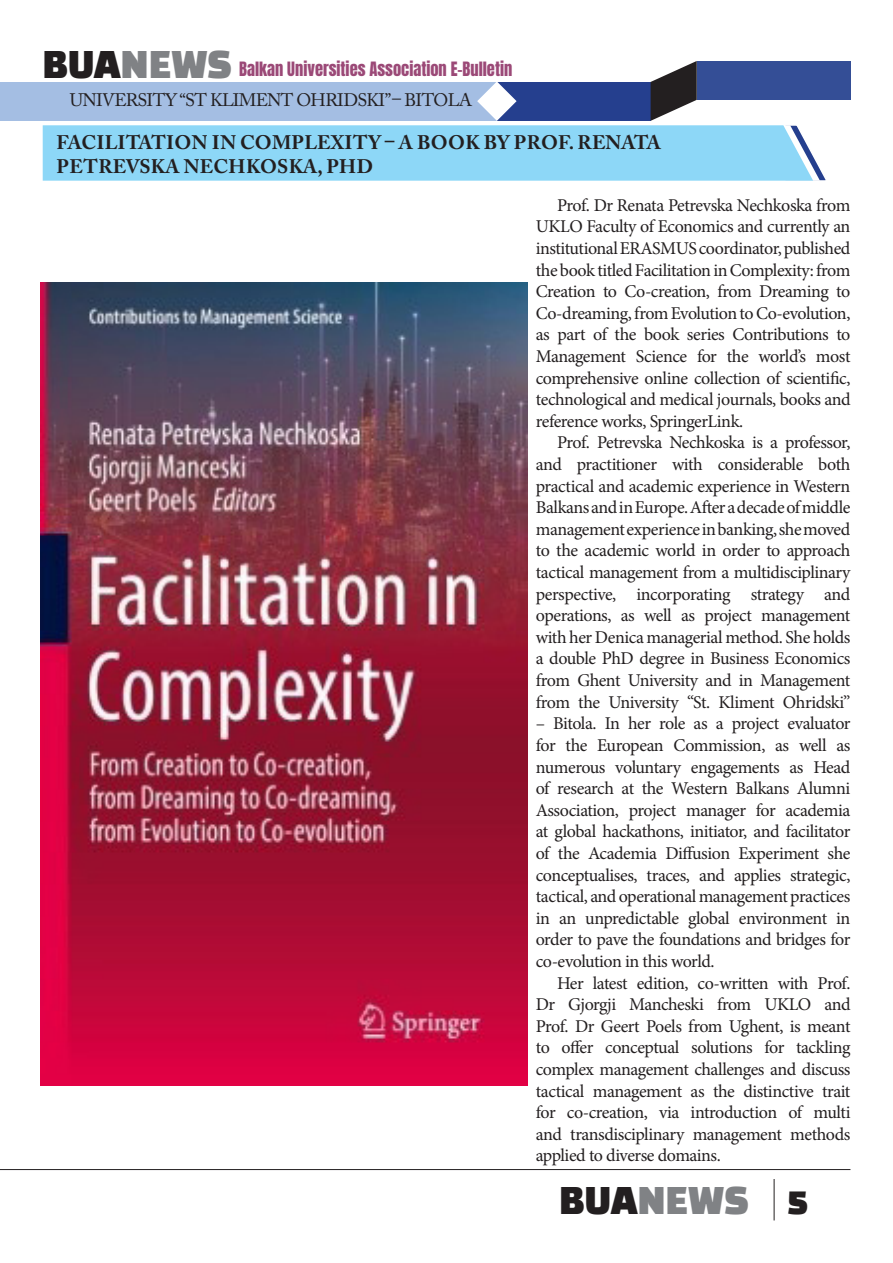
<style>
.page{position:relative;width:893px;height:1263px;background:#fff}
.page>*{position:absolute;margin:0;border:0;box-sizing:border-box;transform-origin:0 0}
.t1{font:36px "Black Han Sans";color:#231f20}
.t2{font:700 19.5px/23.4px "Adobe Caslon Pro";letter-spacing:.015em;color:#231f20}
.t3{font:18px/21.6px "Minion Pro";letter-spacing:-.03em;color:#231f20;text-align:justify}
.t4{font:18px "Adobe Caslon Pro";letter-spacing:-.035em;color:#231f20}
.t5{font:16.5px "Anton";color:#9b4977}
.s1{font-family:"Black Han Sans";font-size:36px;color:#231f20}
.s2{font-family:"Black Han Sans";font-size:36px;color:#808285}
.s3{color:#808285}
</style>
<div class="page">
<div style="left:697px;top:61px;width:153px;height:39px;background:#344e96"></div>
<div style="left:0;top:82px;width:497px;height:39px;background:#a4bee3"></div>
<hr style="left:774px;top:1179px;width:1px;height:41px;background:#231f20">
<hr style="left:0;top:1169px;width:850px;height:1px;background:#231f20">
<svg style="left:43px;top:61px;width:783px;height:120px"></svg>
<img style="left:41px;top:282px;width:486px;height:804px">
<p class="t5" style="left:43px;top:61px;width:471px"><span class="s1">BUA</span><span class="s2">NEWS</span> Balkan Universities Association E-Bulletin</p>
<p class="t4" style="left:70px;top:90px;width:404px">UNIVERSITY “ST KLIMENT OHRIDSKI” – BITOLA</p>
<p class="t2" style="left:57px;top:131px;width:606px">FACILITATION IN COMPLEXITY – A BOOK BY PROF. RENATA<br>PETREVSKA NECHKOSKA, PHD</p>
<p class="t3" style="left:536px;top:194px;width:316px;text-indent:21px">Prof. Dr Renata Petrevska Nechkoska from UKLO Faculty of Economics and currently an institutional ERASMUS coordinator, published the book titled Facilitation in Complexity: from Creation to Co-creation, from Dreaming to Co-dreaming, from Evolution to Co-evolution, as part of the book series Contributions to Management Science for the world’s most comprehensive online collection of scientific, technological and medical journals, books and reference works, SpringerLink.</p>
<p class="t3" style="left:536px;top:432px;width:316px;text-indent:21px">Prof. Petrevska Nechkoska is a professor, and practitioner with considerable both practical and academic experience in Western Balkans and in Europe. After a decade of middle management experience in banking, she moved to the academic world in order to approach tactical management from a multidisciplinary perspective, incorporating strategy and operations, as well as project management with her Denica managerial method. She holds a double PhD degree in Business Economics from Ghent University and in Management from the University “St. Kliment Ohridski”</p>
<p class="t3" style="left:536px;top:713px;width:316px">– Bitola. In her role as a project evaluator for the European Commission, as well as numerous voluntary engagements as Head of research at the Western Balkans Alumni Association, project manager for academia at global hackathons, initiator, and facilitator of the Academia Diffusion Experiment she conceptualises, traces, and applies strategic, tactical, and operational management practices in an unpredictable global environment in order to pave the foundations and bridges for co-evolution in this world.</p>
<p class="t3" style="left:536px;top:972px;width:316px;text-indent:21px">Her latest edition, co-written with Prof.<br>Dr Gjorgji Mancheski from UKLO and Prof. Dr Geert Poels from Ughent, is meant to offer conceptual solutions for tackling complex management challenges and discuss tactical management as the distinctive trait for co-creation, via introduction of multi and transdisciplinary management methods applied to diverse domains.</p>
<h1 class="t1" style="left:559px;top:1184px;width:251px">BUA<span class="s3">NEWS</span> 5</h1>
</div>
